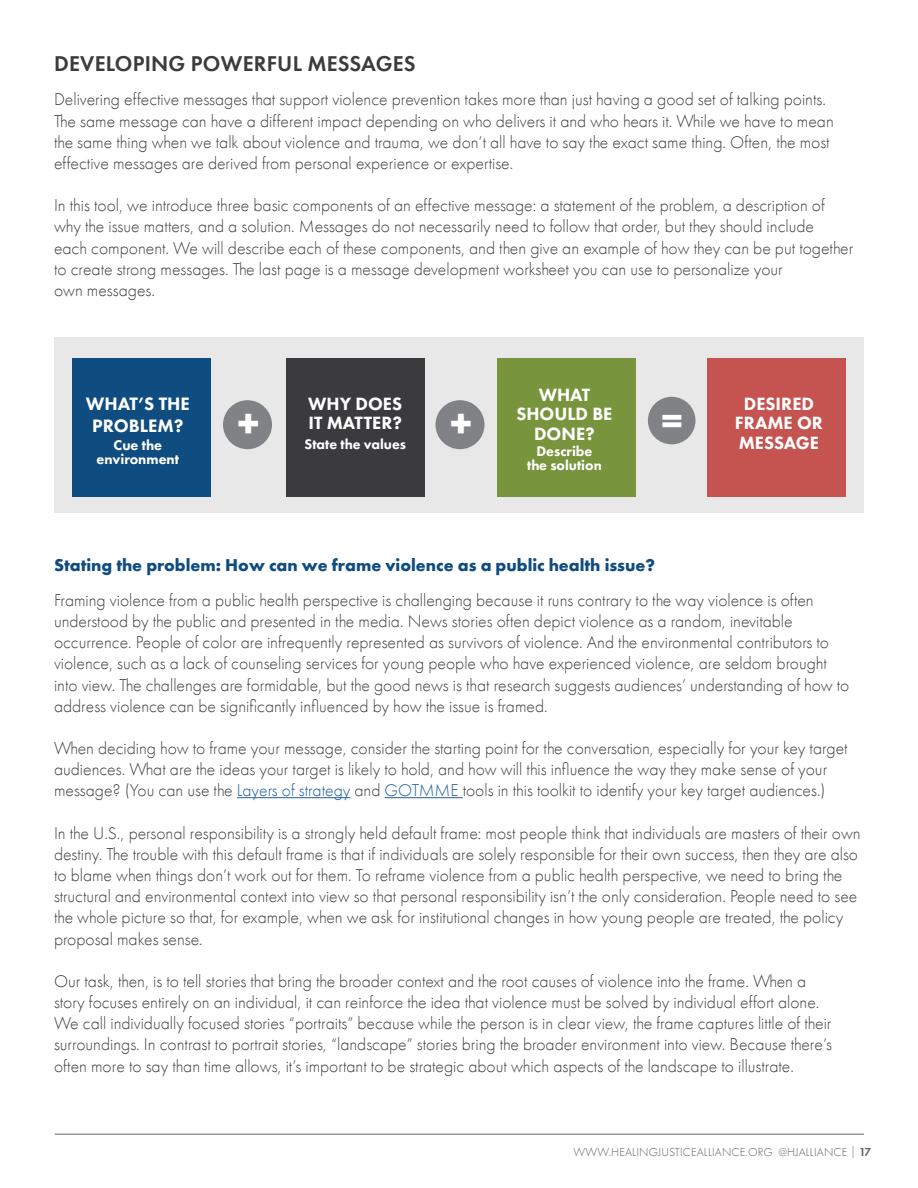
<style>
.page{position:relative;width:918px;height:1188px;background:#fff}
.page>*{position:absolute;margin:0;border:0;box-sizing:border-box;transform-origin:0 0}
.t1{font:700 44.85px "Futura PT";color:#fff}
.t2{font:700 43.5px "Futura PT";color:#fff}
.t3{font:600 22.05px "Futura PT";letter-spacing:.01em;color:#3b3a3c}
.t4{font:800 18.45px/22.2px "Futura PT";color:#fff;text-align:center}
.t5{font:800 18.3px/19.6px "Futura PT";color:#fff;text-align:center}
.t6{font:300 17.7px/21.1px "Futura PT";color:#414042}
.t7{font:700 17.7px "Futura PT";color:#0f4c7f}
.t8{font:800 14.55px/14.4px "Futura PT";color:#fff;text-align:center}
.t9{font:800 14.25px/13.5px "Futura PT";color:#fff;text-align:center}
.t10{font:300 12px "Futura PT";letter-spacing:.01em;color:#636466}
.s1{color:#215e9e}
.s2{font-weight:600}
</style>
<div class="page">
<hr style="left:55px;top:1134px;width:809px;height:1px;background:#636466">
<hr style="left:237px;top:797px;width:113px;height:1px;background:#215e9e">
<hr style="left:385px;top:797px;width:78px;height:1px;background:#215e9e">
<div style="left:54px;top:338px;width:810px;height:175px;background:#e8e8e8"></div>
<div style="left:72px;top:359px;width:139px;height:138px;background:#0f4c7f"></div>
<div style="left:286px;top:359px;width:139px;height:138px;background:#3b3a3c"></div>
<div style="left:497px;top:359px;width:139px;height:138px;background:#78953e"></div>
<div style="left:707px;top:359px;width:139px;height:138px;background:#c55450"></div>
<div style="left:648px;top:397px;width:47px;height:47px;background:#808285;border-radius:50%"></div>
<div style="left:223px;top:400px;width:49px;height:49px;background:#808285;border-radius:50%"></div>
<div style="left:436px;top:400px;width:48px;height:49px;background:#808285;border-radius:50%"></div>
<p class="t3" style="left:54px;top:50px;width:363px">DEVELOPING POWERFUL MESSAGES</p>
<p class="t6" style="left:54px;top:89px;width:781px">Delivering effective messages that support violence prevention takes more than just having a good set of talking points.<br>The same message can have a different impact depending on who delivers it and who hears it. While we have to mean the same thing when we talk about violence and trauma, we don’t all have to say the exact same thing. Often, the most effective messages are derived from personal experience or expertise.</p>
<p class="t6" style="left:54px;top:195px;width:801px">In this tool, we introduce three basic components of an effective message: a statement of the problem, a description of why the issue matters, and a solution. Messages do not necessarily need to follow that order, but they should include<br>each component. We will describe each of these components, and then give an example of how they can be put together to create strong messages. The last page is a message development worksheet you can use to personalize your<br>own messages.</p>
<p class="t4" style="left:86px;top:392px;width:105px">WHAT’S THE<br>PROBLEM?</p>
<p class="t8" style="left:97px;top:437px;width:84px">Cue the environment</p>
<p class="t5" style="left:516px;top:385px;width:98px">WHAT<br>SHOULD BE<br>DONE?</p>
<p class="t9" style="left:527px;top:445px;width:76px">Describe the solution</p>
<p class="t5" style="left:308px;top:394px;width:95px;text-align:left">WHY DOES<br>IT MATTER?</p>
<p class="t9" style="left:304px;top:437px;width:103px">State the values</p>
<h1 class="t1" style="left:237px;top:395px;width:24px">+</h1>
<h1 class="t1" style="left:450px;top:395px;width:24px">+</h1>
<h2 class="t2" style="left:661px;top:393px;width:23px">=</h2>
<p class="t5" style="left:735px;top:394px;width:90px">DESIRED<br>FRAME OR<br>MESSAGE</p>
<p class="t7" style="left:54px;top:554px;width:603px">Stating the problem: How can we frame violence as a public health issue?</p>
<p class="t6" style="left:54px;top:590px;width:797px">Framing violence from a public health perspective is challenging because it runs contrary to the way violence is often understood by the public and presented in the media. News stories often depict violence as a random, inevitable occurrence. People of color are infrequently represented as survivors of violence. And the environmental contributors to violence, such as a lack of counseling services for young people who have experienced violence, are seldom brought into view. The challenges are formidable, but the good news is that research suggests audiences’ understanding of how to address violence can be significantly influenced by how the issue is framed.</p>
<p class="t6" style="left:54px;top:738px;width:795px">When deciding how to frame your message, consider the starting point for the conversation, especially for your key target audiences. What are the ideas your target is likely to hold, and how will this influence the way they make sense of your message? (You can use the <span class="s1">Layers of strategy</span> and <span class="s1">GOTMME</span> tools in this toolkit to identify your key target audiences.)</p>
<p class="t6" style="left:54px;top:822px;width:808px">In the U.S., personal responsibility is a strongly held default frame: most people think that individuals are masters of their own destiny. The trouble with this default frame is that if individuals are solely responsible for their own success, then they are also to blame when things don’t work out for them. To reframe violence from a public health perspective, we need to bring the structural and environmental context into view so that personal responsibility isn’t the only consideration. People need to see the whole picture so that, for example, when we ask for institutional changes in how young people are treated, the policy proposal makes sense.</p>
<p class="t6" style="left:54px;top:971px;width:779px">Our task, then, is to tell stories that bring the broader context and the root causes of violence into the frame. When a story focuses entirely on an individual, it can reinforce the idea that violence must be solved by individual effort alone.<br>We call individually focused stories “portraits” because while the person is in clear view, the frame captures little of their surroundings. In contrast to portrait stories, “landscape” stories bring the broader environment into view. Because there’s often more to say than time allows, it’s important to be strategic about which aspects of the landscape to illustrate.</p>
<p class="t10" style="left:574px;top:1145px;width:299px">WWW.HEALINGJUSTICEALLIANCE.ORG @HJALLIANCE | <span class="s2">17</span></p>
</div>
